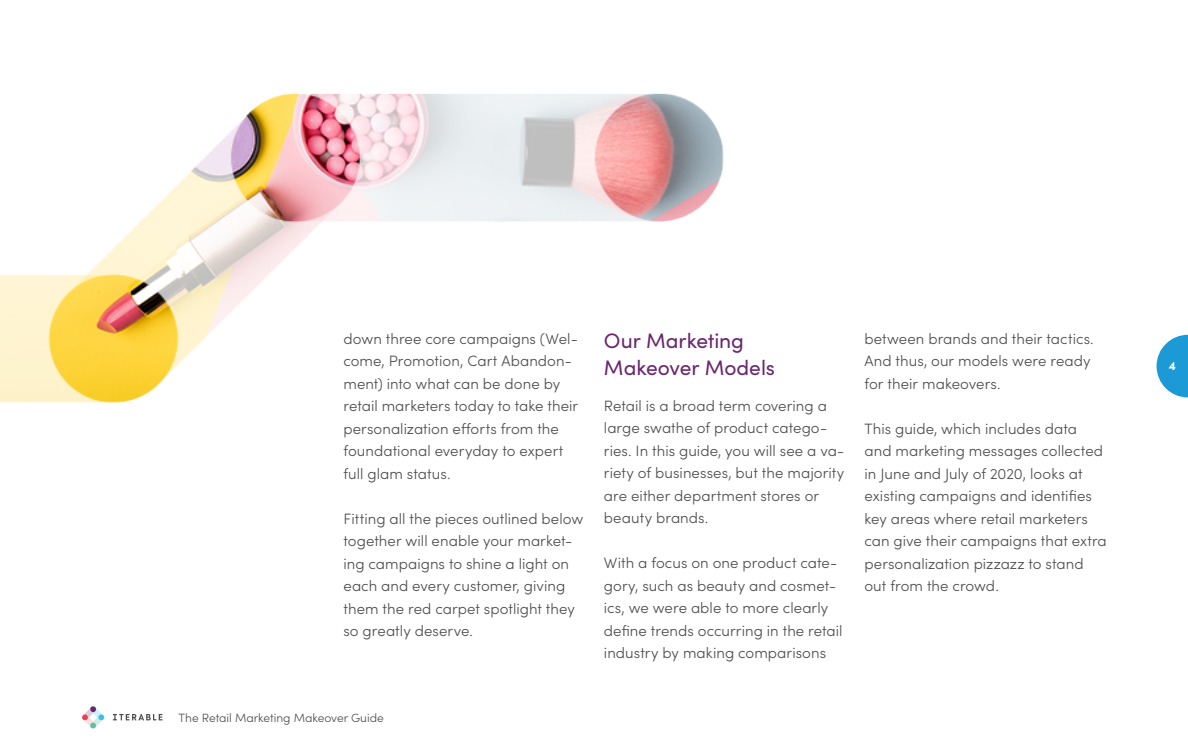
<style>
.page{position:relative;width:1188px;height:756px;background:#fff}
.page>*{position:absolute;margin:0;border:0;box-sizing:border-box;transform-origin:0 0}
.t1{font:21px/27px "Sofia Pro";letter-spacing:-.005em;color:#6b276e}
.t2{font:300 15px/22.5px "Sofia Pro";letter-spacing:.005em;color:#4e4d4d}
.t3{font:300 12px "Sofia Pro";color:#4e4d4d}
.t4{font:700 12px "Sofia Pro";color:#fff}
</style>
<div class="page">
<img style="left:0;top:93px;width:724px;height:310px">
<svg style="left:1157px;top:335px;width:31px;height:62px"></svg>
<svg style="left:82px;top:706px;width:22px;height:23px"></svg>
<svg style="left:113px;top:714px;width:49px;height:6px"></svg>
<p class="t2" style="left:343px;top:326px;width:236px">down three core campaigns (Wel&shy;come, Promotion, Cart Abandon&shy;ment) into what can be done by retail marketers today to take their personalization efforts from the foundational everyday to expert full glam status.</p>
<p class="t2" style="left:343px;top:506px;width:241px">Fitting all the pieces outlined below together will enable your market&shy;ing campaigns to shine a light on each and every customer, giving them the red carpet spotlight they so greatly deserve.</p>
<p class="t3" style="left:179px;top:709px;width:207px">The Retail Marketing Makeover Guide</p>
<h1 class="t1" style="left:604px;top:326px;width:173px">Our Marketing<br>Makeover Models</h1>
<p class="t2" style="left:604px;top:394px;width:242px">Retail is a broad term covering a large swathe of product catego&shy;ries. In this guide, you will see a va&shy;riety of businesses, but the majority are either department stores or beauty brands.</p>
<p class="t2" style="left:604px;top:551px;width:240px">With a focus on one product cate&shy;gory, such as beauty and cosmet&shy;ics, we were able to more clearly define trends occurring in the retail industry by making comparisons</p>
<p class="t2" style="left:864px;top:326px;width:231px">between brands and their tactics.<br>And thus, our models were ready for their makeovers.</p>
<p class="t2" style="left:864px;top:416px;width:244px">This guide, which includes data and marketing messages collected in June and July of 2020, looks at existing campaigns and identifies key areas where retail marketers can give their campaigns that extra personalization pizzazz to stand out from the crowd.</p>
<p class="t4" style="left:1169px;top:357px;width:9px">4</p>
</div>
